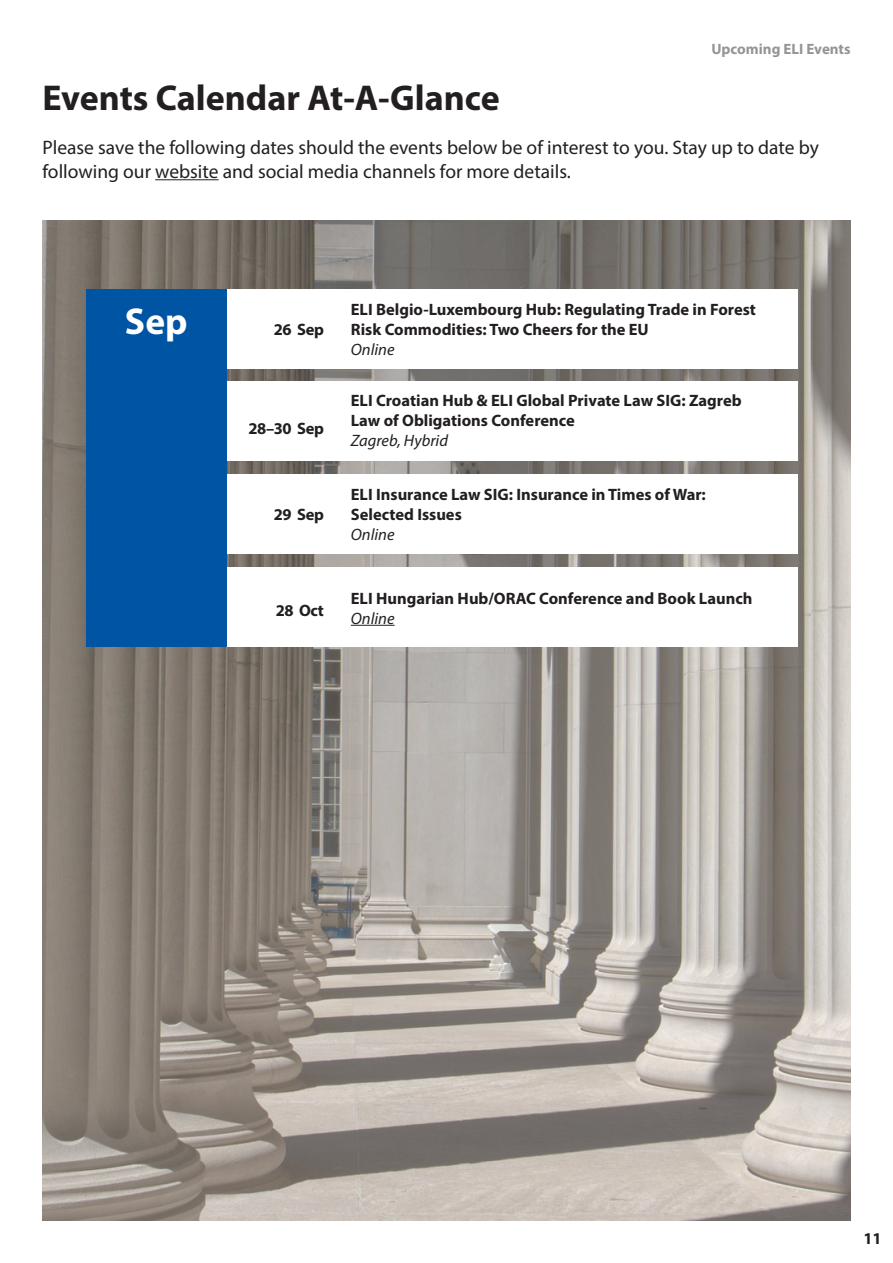
<style>
.page{position:relative;width:893px;height:1263px;background:#fff}
.page>*{position:absolute;margin:0;border:0;box-sizing:border-box;transform-origin:0 0}
.t1{font:700 37.5px "Myriad Pro";color:#fff}
.Larger_Heading_align{font:700 36px "Myriad Pro";color:#231f20}
.Paragraph_Style_1{font:19.5px/23.4px "Myriad Pro";color:#231f20}
.Paragraph_Style_1-2{font:700 16.5px/19.8px "Myriad Pro";color:#231f20}
.Paragraph_Style_1-3{font:italic 16.5px "Myriad Pro";color:#231f20}
.Column{font:700 15px "Myriad Pro";color:#939598}
</style>
<div class="page">
<hr style="left:155px;top:179px;width:64px;height:1px;background:#231f20">
<img style="left:43px;top:220px;width:807px;height:1000px">
<div style="left:223px;top:289px;width:575px;height:80px;background:#fff"></div>
<div style="left:226px;top:382px;width:572px;height:79px;background:#fff"></div>
<div style="left:223px;top:474px;width:575px;height:80px;background:#fff"></div>
<div style="left:226px;top:568px;width:572px;height:79px;background:#fff"></div>
<div style="left:86px;top:289px;width:140px;height:358px;background:#0054a4"></div>
<hr style="left:351px;top:625px;width:44px;height:1px;background:#231f20">
<p class="Column" style="left:711px;top:39px;width:141px">Upcoming ELI Events</p>
<p class="Larger_Heading_align" style="left:43px;top:75px;width:459px">Events Calendar At-A-Glance</p>
<p class="Paragraph_Style_1" style="left:43px;top:136px;width:778px">Please save the following dates should the events below be of interest to you. Stay up to date by following our website and social media channels for more details.</p>
<p class="t1" style="left:125px;top:297px;width:64px">Sep</p>
<p class="Paragraph_Style_1-2" style="left:274px;top:319px;width:52px">26 Sep</p>
<p class="Paragraph_Style_1-2" style="left:249px;top:418px;width:77px">28–30 Sep</p>
<p class="Paragraph_Style_1-2" style="left:274px;top:504px;width:52px">29 Sep</p>
<p class="Paragraph_Style_1-2" style="left:276px;top:600px;width:50px">28 Oct</p>
<p class="Paragraph_Style_1-2" style="left:351px;top:299px;width:407px">ELI Belgio-Luxembourg Hub: Regulating Trade in Forest<br>Risk Commodities: Two Cheers for the EU</p>
<p class="Paragraph_Style_1-3" style="left:351px;top:339px;width:45px">Online</p>
<p class="Paragraph_Style_1-2" style="left:351px;top:390px;width:392px">ELI Croatian Hub &amp; ELI Global Private Law SIG: Zagreb<br>Law of Obligations Conference</p>
<p class="Paragraph_Style_1-3" style="left:351px;top:430px;width:99px">Zagreb, Hybrid</p>
<p class="Paragraph_Style_1-2" style="left:351px;top:484px;width:357px">ELI Insurance Law SIG: Insurance in Times of War:<br>Selected Issues</p>
<p class="Paragraph_Style_1-3" style="left:351px;top:524px;width:45px">Online</p>
<p class="Paragraph_Style_1-2" style="left:351px;top:588px;width:403px">ELI Hungarian Hub/ORAC Conference and Book Launch</p>
<p class="Paragraph_Style_1-3" style="left:351px;top:608px;width:45px">Online</p>
<p class="Paragraph_Style_1-2" style="left:863px;top:1228px;width:20px">11</p>
</div>
